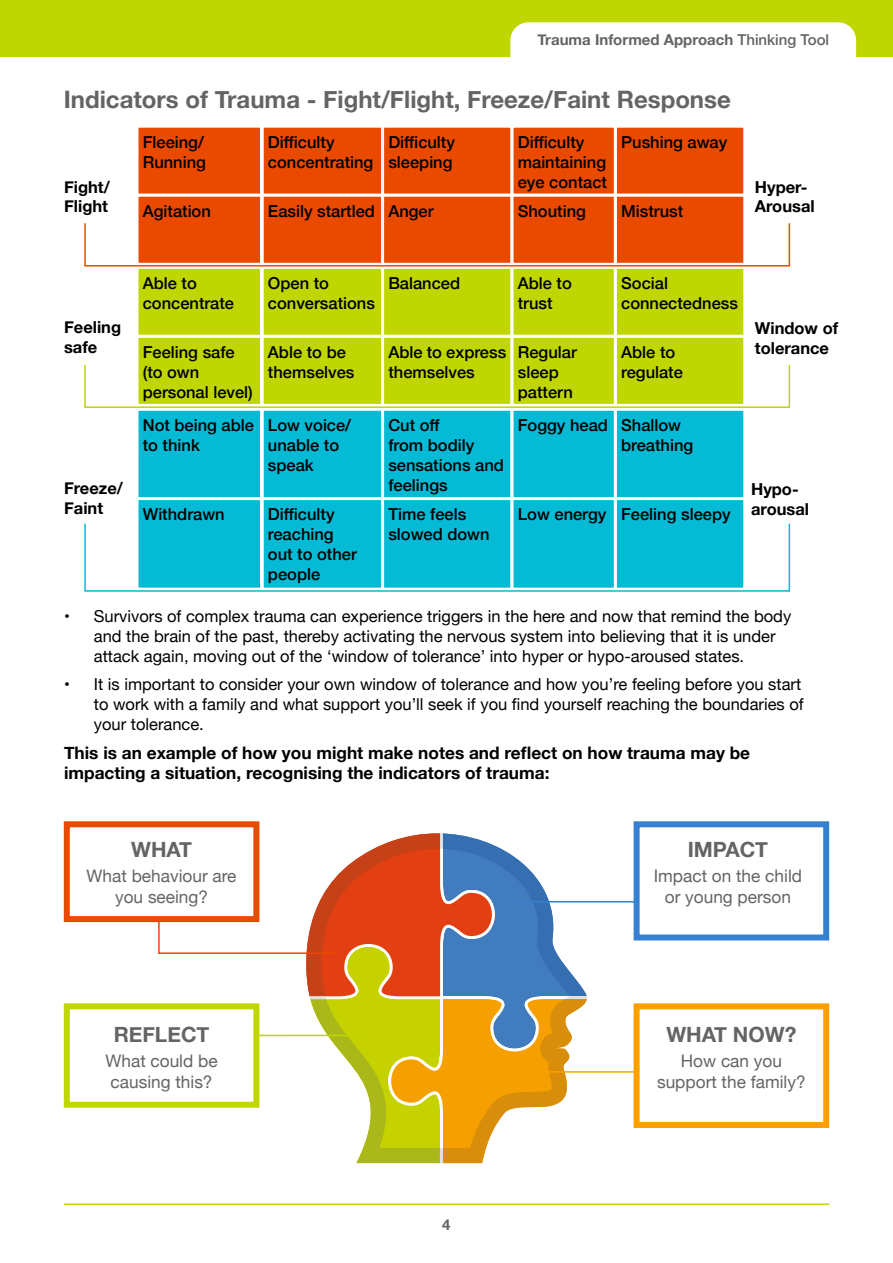
<style>
.page{position:relative;width:893px;height:1263px;background:#fff}
.page>*{position:absolute;margin:0;border:0;box-sizing:border-box;transform-origin:0 0}
.Sub_Header{font:700 24px "Helvetica Neue";color:#666366}
.t1{font:700 21px "Helvetica Neue";color:#666366}
.Body{font:700 17.25px/20.7px "Helvetica Neue";color:#000}
.Body_centred{font:17.25px/20.7px "Helvetica Neue";color:#666366;text-align:center}
.t2{font:16.5px/19.8px "Helvetica Neue";color:#000}
.Body_11pt{font:500 16.5px/19.8px "Helvetica Neue";color:#000}
.Body-2{font:500 16.5px/19.8px "Helvetica Neue";color:#000}
.Body_11pt-2{font:700 16.5px/19.8px "Helvetica Neue";color:#000}
.t3{font:700 15px "Helvetica Neue";color:#666366}
.s1{font-weight:500}
</style>
<div class="page">
<hr style="left:64px;top:1203px;width:765px;height:2px;background:#bfd600">
<div style="left:0;top:0;width:893px;height:56px;background:#bfd600"></div>
<div style="left:510px;top:22px;width:346px;height:53px;background:#fff;border-radius:18px"></div>
<div style="left:137px;top:126px;width:125px;height:69px;background:#ea4a00"></div>
<div style="left:135px;top:125px;width:128px;height:72px;border:3px solid #fff"></div>
<div style="left:137px;top:267px;width:125px;height:69px;background:#bfd600"></div>
<div style="left:135px;top:266px;width:128px;height:72px;border:3px solid #fff"></div>
<div style="left:137px;top:409px;width:125px;height:91px;background:#05bad4"></div>
<div style="left:135px;top:408px;width:128px;height:93px;border:3px solid #fff"></div>
<div style="left:262px;top:126px;width:121px;height:69px;background:#ea4a00"></div>
<div style="left:261px;top:125px;width:123px;height:72px;border:3px solid #fff"></div>
<div style="left:262px;top:267px;width:121px;height:69px;background:#bfd600"></div>
<div style="left:261px;top:266px;width:123px;height:72px;border:3px solid #fff"></div>
<div style="left:262px;top:409px;width:121px;height:91px;background:#05bad4"></div>
<div style="left:261px;top:408px;width:123px;height:93px;border:3px solid #fff"></div>
<div style="left:383px;top:126px;width:129px;height:69px;background:#ea4a00"></div>
<div style="left:381px;top:125px;width:132px;height:72px;border:3px solid #fff"></div>
<div style="left:383px;top:267px;width:129px;height:69px;background:#bfd600"></div>
<div style="left:381px;top:266px;width:132px;height:72px;border:3px solid #fff"></div>
<div style="left:383px;top:409px;width:129px;height:91px;background:#05bad4"></div>
<div style="left:381px;top:408px;width:132px;height:93px;border:3px solid #fff"></div>
<div style="left:512px;top:126px;width:103px;height:69px;background:#ea4a00"></div>
<div style="left:511px;top:125px;width:106px;height:72px;border:3px solid #fff"></div>
<div style="left:512px;top:267px;width:103px;height:69px;background:#bfd600"></div>
<div style="left:511px;top:266px;width:106px;height:72px;border:3px solid #fff"></div>
<div style="left:512px;top:409px;width:103px;height:91px;background:#05bad4"></div>
<div style="left:511px;top:408px;width:106px;height:93px;border:3px solid #fff"></div>
<div style="left:615px;top:126px;width:130px;height:69px;background:#ea4a00"></div>
<div style="left:614px;top:125px;width:132px;height:72px;border:3px solid #fff"></div>
<div style="left:615px;top:267px;width:130px;height:69px;background:#bfd600"></div>
<div style="left:614px;top:266px;width:132px;height:72px;border:3px solid #fff"></div>
<div style="left:615px;top:409px;width:130px;height:91px;background:#05bad4"></div>
<div style="left:614px;top:408px;width:132px;height:93px;border:3px solid #fff"></div>
<div style="left:137px;top:195px;width:125px;height:69px;background:#ea4a00"></div>
<div style="left:135px;top:194px;width:128px;height:72px;border:3px solid #fff"></div>
<div style="left:137px;top:336px;width:125px;height:69px;background:#bfd600"></div>
<div style="left:135px;top:335px;width:128px;height:72px;border:3px solid #fff"></div>
<div style="left:137px;top:499px;width:125px;height:90px;background:#05bad4"></div>
<div style="left:135px;top:497px;width:128px;height:94px;border:3px solid #fff"></div>
<div style="left:262px;top:195px;width:121px;height:69px;background:#ea4a00"></div>
<div style="left:261px;top:194px;width:123px;height:72px;border:3px solid #fff"></div>
<div style="left:262px;top:336px;width:121px;height:69px;background:#bfd600"></div>
<div style="left:261px;top:335px;width:123px;height:72px;border:3px solid #fff"></div>
<div style="left:262px;top:499px;width:121px;height:90px;background:#05bad4"></div>
<div style="left:261px;top:497px;width:123px;height:94px;border:3px solid #fff"></div>
<div style="left:383px;top:195px;width:129px;height:69px;background:#ea4a00"></div>
<div style="left:381px;top:194px;width:132px;height:72px;border:3px solid #fff"></div>
<div style="left:383px;top:336px;width:129px;height:69px;background:#bfd600"></div>
<div style="left:381px;top:335px;width:132px;height:72px;border:3px solid #fff"></div>
<div style="left:383px;top:499px;width:129px;height:90px;background:#05bad4"></div>
<div style="left:381px;top:497px;width:132px;height:94px;border:3px solid #fff"></div>
<div style="left:512px;top:195px;width:103px;height:69px;background:#ea4a00"></div>
<div style="left:511px;top:194px;width:106px;height:72px;border:3px solid #fff"></div>
<div style="left:512px;top:336px;width:103px;height:69px;background:#bfd600"></div>
<div style="left:511px;top:335px;width:106px;height:72px;border:3px solid #fff"></div>
<div style="left:512px;top:499px;width:103px;height:90px;background:#05bad4"></div>
<div style="left:511px;top:497px;width:106px;height:94px;border:3px solid #fff"></div>
<div style="left:615px;top:195px;width:130px;height:69px;background:#ea4a00"></div>
<div style="left:614px;top:194px;width:132px;height:72px;border:3px solid #fff"></div>
<div style="left:615px;top:336px;width:130px;height:69px;background:#bfd600"></div>
<div style="left:614px;top:335px;width:132px;height:72px;border:3px solid #fff"></div>
<div style="left:615px;top:499px;width:130px;height:90px;background:#05bad4"></div>
<div style="left:614px;top:497px;width:132px;height:94px;border:3px solid #fff"></div>
<div style="left:84px;top:222px;width:706px;height:45px;border:2px solid #ea4a00"></div>
<div style="left:84px;top:364px;width:706px;height:44px;border:2px solid #bfd600"></div>
<div style="left:84px;top:523px;width:706px;height:69px;border:2px solid #05bad4"></div>
<div style="left:64px;top:821px;width:195px;height:101px;background:#fff;border:6px solid #ea4a00"></div>
<div style="left:64px;top:1003px;width:195px;height:105px;background:#fff;border:6px solid #bfd600"></div>
<div style="left:634px;top:1003px;width:195px;height:125px;background:#fff;border:6px solid #fe9f00"></div>
<svg style="left:157px;top:827px;width:493px;height:336px"></svg>
<div style="left:634px;top:821px;width:195px;height:119px;background:#fff;border:6px solid #3480d1"></div>
<p class="t3" style="left:537px;top:28px;width:293px">Trauma Informed Approach <span class="s1">Thinking Tool</span></p>
<h3 class="Sub_Header" style="left:64px;top:81px;width:669px">Indicators of Trauma - Fight/Flight, Freeze/Faint Response</h3>
<p class="Body_11pt-2" style="left:64px;top:177px;width:47px">Fight/<br>Flight</p>
<p class="Body_11pt" style="left:143px;top:131px;width:65px">Fleeing/<br>Running</p>
<p class="Body-2" style="left:143px;top:200px;width:70px">Agitation</p>
<p class="Body-2" style="left:268px;top:131px;width:107px">Difficulty concentrating</p>
<p class="Body-2" style="left:268px;top:200px;width:109px">Easily startled</p>
<p class="Body-2" style="left:388px;top:131px;width:68px">Difficulty sleeping</p>
<p class="Body-2" style="left:388px;top:200px;width:47px">Anger</p>
<p class="Body-2" style="left:518px;top:131px;width:91px">Difficulty maintaining eye contact</p>
<p class="Body-2" style="left:518px;top:200px;width:70px">Shouting</p>
<p class="Body-2" style="left:621px;top:131px;width:108px">Pushing away</p>
<p class="Body-2" style="left:621px;top:200px;width:64px">Mistrust</p>
<p class="Body_11pt-2" style="left:755px;top:177px;width:61px">Hyper-<br>Arousal</p>
<p class="Body_11pt-2" style="left:64px;top:318px;width:59px">Feeling safe</p>
<p class="Body_11pt-2" style="left:64px;top:479px;width:61px">Freeze/<br>Faint</p>
<p class="Body_11pt" style="left:143px;top:272px;width:93px">Able to concentrate</p>
<p class="Body_11pt" style="left:268px;top:272px;width:109px">Open to conversations</p>
<p class="Body_11pt" style="left:388px;top:272px;width:73px">Balanced</p>
<p class="Body_11pt" style="left:518px;top:272px;width:56px">Able to trust</p>
<p class="Body_11pt" style="left:621px;top:272px;width:118px">Social connectedness</p>
<p class="Body_11pt" style="left:143px;top:341px;width:112px">Feeling safe (to own personal level)</p>
<p class="Body_11pt" style="left:268px;top:341px;width:88px">Able to be themselves</p>
<p class="Body_11pt" style="left:388px;top:341px;width:119px">Able to express themselves</p>
<p class="Body_11pt" style="left:518px;top:341px;width:61px">Regular sleep pattern</p>
<p class="Body_11pt" style="left:621px;top:341px;width:63px">Able to regulate</p>
<p class="Body_11pt-2" style="left:755px;top:319px;width:85px">Window of tolerance</p>
<p class="Body_11pt" style="left:143px;top:414px;width:113px">Not being able to think</p>
<p class="Body_11pt" style="left:143px;top:503px;width:83px">Withdrawn</p>
<p class="Body_11pt" style="left:268px;top:414px;width:85px">Low voice/ unable to speak</p>
<p class="Body_11pt" style="left:268px;top:503px;width:90px">Difficulty reaching out to other people</p>
<p class="Body_11pt" style="left:388px;top:414px;width:117px">Cut off<br>from bodily sensations and feelings</p>
<p class="Body_11pt" style="left:388px;top:503px;width:103px">Time feels slowed down</p>
<p class="Body_11pt" style="left:518px;top:414px;width:92px">Foggy head</p>
<p class="Body_11pt" style="left:621px;top:414px;width:74px">Shallow breathing</p>
<p class="Body_11pt" style="left:518px;top:503px;width:90px">Low energy</p>
<p class="Body_11pt" style="left:621px;top:503px;width:111px">Feeling sleepy</p>
<p class="Body_11pt-2" style="left:751px;top:480px;width:60px">Hypo&shy;arousal</p>
<p class="t2" style="left:94px;top:607px;width:699px;text-indent:-30px">• Survivors of complex trauma can experience triggers in the here and now that remind the body and the brain of the past, thereby activating the nervous system into believing that it is under attack again, moving out of the ‘window of tolerance’ into hyper or hypo-aroused states.</p>
<p class="t2" style="left:94px;top:675px;width:711px;text-indent:-30px">• It is important to consider your own window of tolerance and how you’re feeling before you start to work with a family and what support you’ll seek if you find yourself reaching the boundaries of your tolerance.</p>
<p class="Body" style="left:64px;top:743px;width:688px">This is an example of how you might make notes and reflect on how trauma may be impacting a situation, recognising the indicators of trauma:</p>
<h3 class="t1" style="left:131px;top:833px;width:62px">WHAT</h3>
<h2 class="Body_centred" style="left:87px;top:867px;width:151px">What behaviour are you seeing?</h2>
<h3 class="t1" style="left:114px;top:1018px;width:97px">REFLECT</h3>
<h2 class="Body_centred" style="left:105px;top:1052px;width:114px;text-align:left">What could be causing this?</h2>
<p class="t3" style="left:442px;top:1213px;width:10px">4</p>
<h3 class="t1" style="left:688px;top:833px;width:82px">IMPACT</h3>
<h2 class="Body_centred" style="left:654px;top:867px;width:150px">Impact on the child or young person</h2>
<h3 class="t1" style="left:666px;top:1018px;width:131px">WHAT NOW?</h3>
<h2 class="Body_centred" style="left:657px;top:1052px;width:150px">How can you support the family?</h2>
</div>
